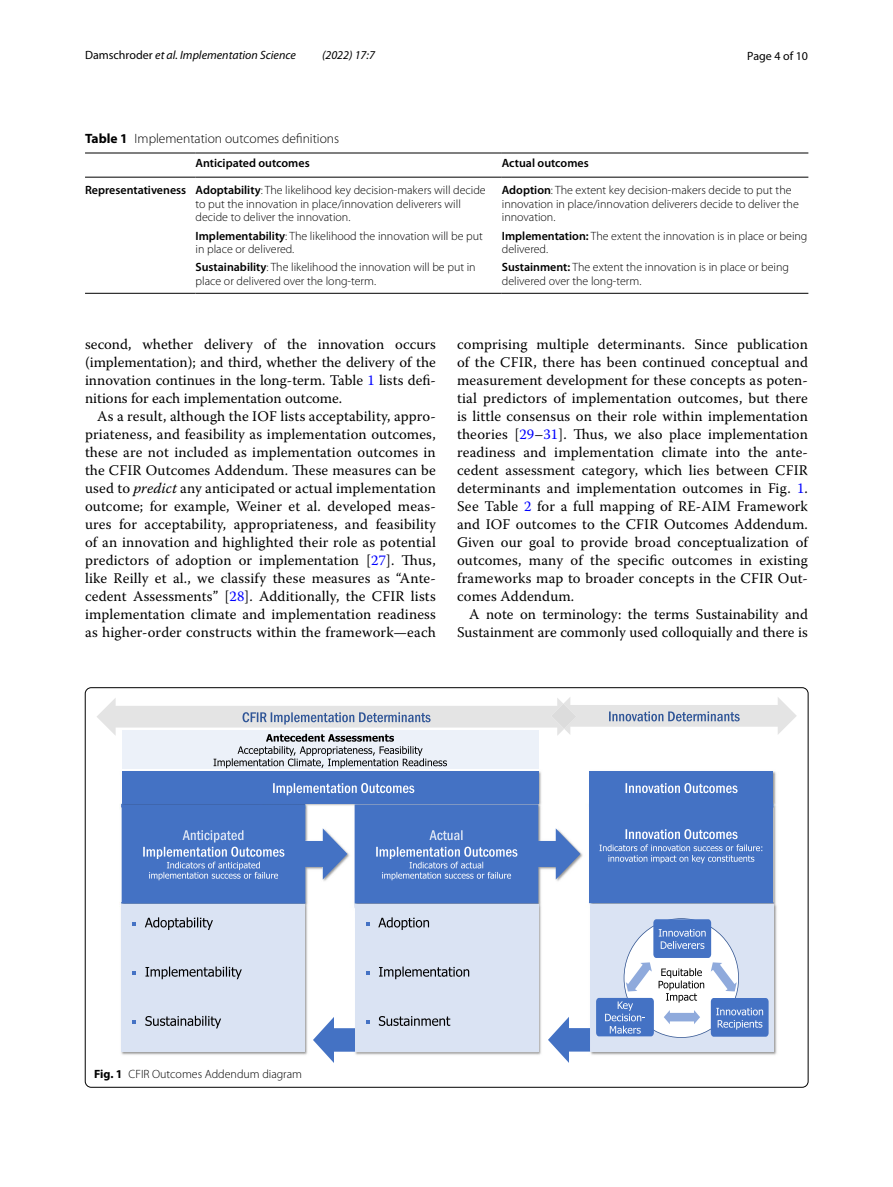
<style>
.page{position:relative;width:893px;height:1187px;background:#fff}
.page>*{position:absolute;margin:0;border:0;box-sizing:border-box;transform-origin:0 0}
.t1{font:14.7px/18px "Warnock Pro";color:#000;text-align:justify}
.t2{font:300 13.5px "Myriad Pro";color:#000}
.t3{font:300 12px/13.5px "Myriad Pro";color:#000}
.t4{font:italic 12px "Myriad Pro";color:#000}
.t5{font:600 12px "Myriad Pro";color:#000}
.t6{font:12px "Myriad Pro";color:#000}
.s1{font-style:normal}
.s2{font-weight:700}
.s3{font-weight:600}
.s4{color:#00f}
.s5{font-style:italic}
</style>
<div class="page">
<hr style="left:85px;top:153px;width:111px;height:1px;background:#000">
<hr style="left:85px;top:177px;width:111px;height:1px;background:#000">
<hr style="left:196px;top:153px;width:306px;height:1px;background:#000">
<hr style="left:196px;top:177px;width:306px;height:1px;background:#000">
<hr style="left:502px;top:153px;width:306px;height:1px;background:#000">
<hr style="left:502px;top:177px;width:306px;height:1px;background:#000">
<hr style="left:85px;top:293px;width:111px;height:1px;background:#000">
<hr style="left:196px;top:293px;width:306px;height:1px;background:#000">
<hr style="left:502px;top:293px;width:306px;height:1px;background:#000">
<img style="left:119px;top:771px;width:658px;height:284px">
<svg style="left:122px;top:804px;width:225px;height:99px;background:#658bcd"></svg>
<div style="left:589px;top:804px;width:184px;height:99px;background:#4472c4"></div>
<svg style="left:599px;top:829px;width:163px;height:34px"></svg>
<div style="left:121px;top:903px;width:184px;height:148px;background:#dae3f3"></div>
<svg style="left:145px;top:917px;width:68px;height:12px"></svg>
<svg style="left:145px;top:966px;width:97px;height:13px"></svg>
<svg style="left:145px;top:1015px;width:76px;height:13px"></svg>
<div style="left:355px;top:903px;width:183px;height:148px;background:#dae3f3"></div>
<svg style="left:378px;top:917px;width:51px;height:12px"></svg>
<svg style="left:379px;top:966px;width:90px;height:13px"></svg>
<svg style="left:379px;top:1016px;width:71px;height:9px"></svg>
<div style="left:590px;top:903px;width:184px;height:148px;background:#dae3f3"></div>
<div style="left:122px;top:771px;width:417px;height:32px;background:#4472c4"></div>
<svg style="left:273px;top:783px;width:141px;height:12px"></svg>
<svg style="left:355px;top:804px;width:225px;height:99px;background:#658acd"></svg>
<div style="left:589px;top:771px;width:184px;height:32px;background:#4472c4"></div>
<svg style="left:625px;top:783px;width:113px;height:10px"></svg>
<svg style="left:313px;top:1016px;width:42px;height:46px"></svg>
<svg style="left:548px;top:1016px;width:42px;height:46px"></svg>
<div style="left:122px;top:730px;width:417px;height:39px;background:#ecf1f9"></div>
<svg style="left:97px;top:697px;width:700px;height:71px"></svg>
<svg style="left:596px;top:918px;width:173px;height:119px"></svg>
<p class="t4" style="left:85px;top:48px;width:212px"><span class="s1">Damschroder</span> et al. Implementation Science</p>
<p class="t4" style="left:322px;top:48px;width:54px">(2022) 17:7</p>
<p class="t6" style="left:747px;top:48px;width:62px">Page 4 of 10</p>
<p class="t2" style="left:85px;top:131px;width:256px"><span class="s2">Table 1</span> Implementation outcomes definitions</p>
<p class="t5" style="left:196px;top:156px;width:116px">Anticipated outcomes</p>
<p class="t5" style="left:502px;top:156px;width:88px">Actual outcomes</p>
<p class="t3" style="left:196px;top:184px;width:292px;text-indent:-111px"><span class="s3">Representativeness Adoptability</span>: The likelihood key decision-makers will decide to put the innovation in place/innovation deliverers will decide to deliver the innovation.</p>
<p class="t3" style="left:502px;top:184px;width:298px"><span class="s3">Adoption</span>: The extent key decision-makers decide to put the innovation in place/innovation deliverers decide to deliver the innovation.</p>
<p class="t3" style="left:196px;top:229px;width:289px"><span class="s3">Implementability</span>: The likelihood the innovation will be put in place or delivered.</p>
<p class="t3" style="left:502px;top:229px;width:307px"><span class="s3">Implementation:</span> The extent the innovation is in place or being delivered.</p>
<p class="t3" style="left:196px;top:261px;width:282px"><span class="s3">Sustainability</span>: The likelihood the innovation will be put in place or delivered over the long-term.</p>
<p class="t3" style="left:502px;top:261px;width:289px"><span class="s3">Sustainment:</span> The extent the innovation is in place or being delivered over the long-term.</p>
<p class="t1" style="left:85px;top:335px;width:352px">second, whether delivery of the innovation occurs (implementation); and third, whether the delivery of the innovation continues in the long-term. Table <span class="s4">1</span> lists defi&shy;nitions for each implementation outcome.</p>
<p class="t1" style="left:85px;top:407px;width:352px;text-indent:12px">As a result, although the IOF lists acceptability, appro&shy;priateness, and feasibility as implementation outcomes, these are not included as implementation outcomes in the CFIR Outcomes Addendum. These measures can be used to <span class="s5">predict</span> any anticipated or actual implementation outcome; for example, Weiner et al. developed meas&shy;ures for acceptability, appropriateness, and feasibility of an innovation and highlighted their role as potential predictors of adoption or implementation [<span class="s4">27</span>]. Thus, like Reilly et al., we classify these measures as “Ante&shy;cedent Assessments” [<span class="s4">28</span>]. Additionally, the CFIR lists implementation climate and implementation readiness as higher-order constructs within the framework—each</p>
<p class="t1" style="left:457px;top:335px;width:352px">comprising multiple determinants. Since publication of the CFIR, there has been continued conceptual and measurement development for these concepts as poten&shy;tial predictors of implementation outcomes, but there is little consensus on their role within implementation theories [<span class="s4">29</span>–<span class="s4">31</span>]. Thus, we also place implementation readiness and implementation climate into the ante&shy;cedent assessment category, which lies between CFIR determinants and implementation outcomes in Fig. <span class="s4">1</span>.<br>See Table <span class="s4">2</span> for a full mapping of RE-AIM Framework and IOF outcomes to the CFIR Outcomes Addendum.<br>Given our goal to provide broad conceptualization of outcomes, many of the specific outcomes in existing frameworks map to broader concepts in the CFIR Out&shy;comes Addendum.</p>
<p class="t1" style="left:457px;top:605px;width:352px;text-align:right">A note on terminology: the terms Sustainability and<br>Sustainment are commonly used colloquially and there is</p>
<p class="t3" style="left:94px;top:1067px;width:209px"><span class="s2">Fig. 1</span> CFIR Outcomes Addendum diagram</p>
</div>
